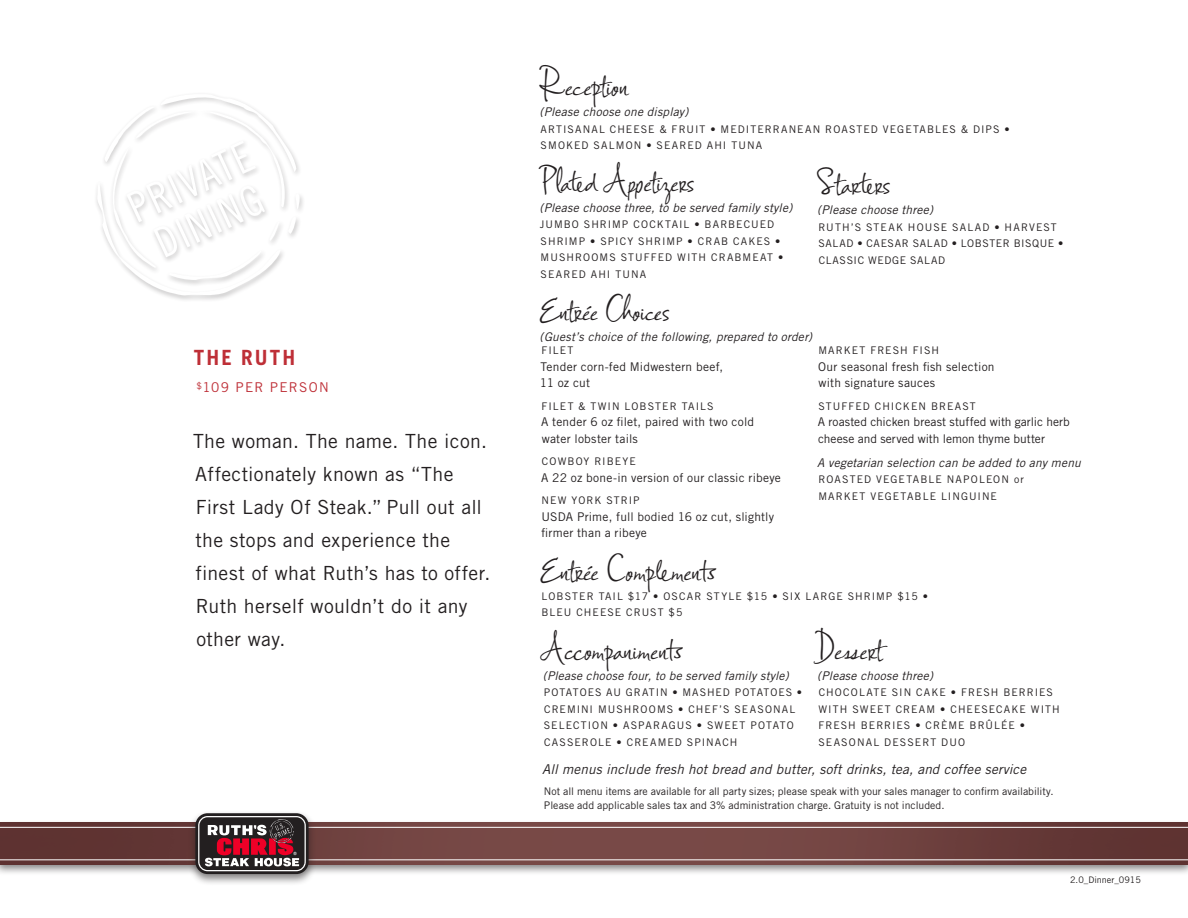
<style>
.page{position:relative;width:1188px;height:918px;background:#fff}
.page>*{position:absolute;margin:0;border:0;box-sizing:border-box;transform-origin:0 0}
.t1{font:42px "Ruths Hand";letter-spacing:-.005em;color:#231f20}
.t2{font:700 21px "Trade Gothic LT Std";letter-spacing:.105em;color:#be2f37}
.t3{font:19.5px/33px "Trade Gothic LT Std";letter-spacing:.02em;color:#231f20}
.t4{font:italic 13.5px "Trade Gothic";letter-spacing:.01em;color:#231f20}
.t5{font:13.5px "Trade Gothic LT Std";letter-spacing:.095em;color:#be2f37}
.t6{font:12px/16.5px "Trade Gothic LT Std";letter-spacing:.015em;color:#231f20}
.t7{font:italic 12px "Trade Gothic";letter-spacing:.02em;color:#231f20}
.t8{font:10.5px/16.5px "Trade Gothic LT Std";letter-spacing:.1em;color:#231f20}
.t9{font:10.5px/13.5px "Trade Gothic LT Std";letter-spacing:.005em;color:#231f20}
.t10{font:10.5px/16.5px "Trade Gothic LT Std";letter-spacing:.065em;color:#231f20}
.t11{font:9px "Trade Gothic LT Std";color:#231f20}
</style>
<div class="page">
<div style="left:0;top:820px;width:1188px;height:56px;background:#231f20;opacity:.55"></div>
<img style="left:0;top:823px;width:1188px;height:41px">
<hr style="left:0;top:859px;width:1188px;height:1px;background:#fff">
<hr style="left:0;top:827px;width:1188px;height:1px;background:#fff">
<div style="left:188px;top:810px;width:128px;height:76px;background:#231f20;opacity:.55"></div>
<svg style="left:195px;top:813px;width:114px;height:61px"></svg>
<svg style="left:198px;top:816px;width:108px;height:55px;background:#714950"></svg>
<svg style="left:96px;top:97px;width:204px;height:201px"></svg>
<h2 class="t2" style="left:194px;top:345px;width:103px">THE RUTH</h2>
<p class="t5" style="left:196px;top:379px;width:134px"><sup>$</sup>109 PER PERSON</p>
<h3 class="t3" style="left:193px;top:424px;width:299px">The woman. The name. The icon.<br>Affectionately known as “The<br>First Lady Of Steak.” Pull out all the stops and experience the finest of what Ruth’s has to offer.<br>Ruth herself wouldn’t do it any other way.</h3>
<h1 class="t1" style="left:539px;top:60px;width:91px">Reception</h1>
<p class="t7" style="left:539px;top:105px;width:150px">(Please choose one display)</p>
<p class="t8" style="left:541px;top:121px;width:471px">ARTISANAL CHEESE &amp; FRUIT • MEDITERRANEAN ROASTED VEGETABLES &amp; DIPS •<br>SMOKED SALMON • SEARED AHI TUNA</p>
<h1 class="t1" style="left:539px;top:155px;width:157px">Plated Appetizers</h1>
<p class="t7" style="left:539px;top:200px;width:254px">(Please choose three, to be served family style)</p>
<p class="t8" style="left:540px;top:216px;width:245px">JUMBO SHRIMP COCKTAIL • BARBECUED<br>SHRIMP • SPICY SHRIMP • CRAB CAKES •<br>MUSHROOMS STUFFED WITH CRABMEAT •<br>SEARED AHI TUNA</p>
<h1 class="t1" style="left:816px;top:158px;width:76px">Starters</h1>
<p class="t7" style="left:817px;top:203px;width:117px">(Please choose three)</p>
<p class="t10" style="left:818px;top:219px;width:247px">RUTH’S STEAK HOUSE SALAD • HARVEST<br>SALAD • CAESAR SALAD • LOBSTER BISQUE •<br>CLASSIC WEDGE SALAD</p>
<h1 class="t1" style="left:539px;top:284px;width:132px">Entrée Choices</h1>
<p class="t7" style="left:539px;top:329px;width:274px">(Guest’s choice of the following, prepared to order)</p>
<p class="t8" style="left:542px;top:342px;width:33px">FILET</p>
<p class="t6" style="left:540px;top:358px;width:185px">Tender corn-fed Midwestern beef,<br>11 oz cut</p>
<p class="t8" style="left:542px;top:398px;width:173px">FILET &amp; TWIN LOBSTER TAILS</p>
<p class="t6" style="left:541px;top:414px;width:215px">A tender 6 oz filet, paired with two cold water lobster tails</p>
<p class="t8" style="left:542px;top:453px;width:96px">COWBOY RIBEYE</p>
<p class="t6" style="left:541px;top:469px;width:241px">A 22 oz bone-in version of our classic ribeye</p>
<p class="t8" style="left:542px;top:492px;width:100px">NEW YORK STRIP</p>
<p class="t6" style="left:541px;top:508px;width:234px">USDA Prime, full bodied 16 oz cut, slightly firmer than a ribeye</p>
<p class="t8" style="left:818px;top:342px;width:122px">MARKET FRESH FISH</p>
<p class="t6" style="left:818px;top:358px;width:178px">Our seasonal fresh fish selection with signature sauces</p>
<p class="t8" style="left:818px;top:398px;width:159px">STUFFED CHICKEN BREAST</p>
<p class="t6" style="left:818px;top:414px;width:253px">A roasted chicken breast stuffed with garlic herb cheese and served with lemon thyme butter</p>
<p class="t7" style="left:817px;top:455px;width:265px">A vegetarian selection can be added to any menu</p>
<p class="t8" style="left:818px;top:471px;width:207px">ROASTED VEGETABLE NAPOLEON or<br>MARKET VEGETABLE LINGUINE</p>
<h1 class="t1" style="left:540px;top:545px;width:180px">Entrée Complements</h1>
<p class="t8" style="left:542px;top:588px;width:388px">LOBSTER TAIL $17 • OSCAR STYLE $15 • SIX LARGE SHRIMP $15 •<br>BLEU CHEESE CRUST $5</p>
<h1 class="t1" style="left:541px;top:623px;width:146px">Accompaniments</h1>
<p class="t7" style="left:543px;top:668px;width:248px">(Please choose four, to be served family style)</p>
<p class="t8" style="left:544px;top:684px;width:260px">POTATOES AU GRATIN • MASHED POTATOES • CREMINI MUSHROOMS • CHEF’S SEASONAL SELECTION • ASPARAGUS • SWEET POTATO CASSEROLE • CREAMED SPINACH</p>
<h1 class="t1" style="left:815px;top:623px;width:69px">Dessert</h1>
<p class="t7" style="left:817px;top:668px;width:117px">(Please choose three)</p>
<p class="t8" style="left:818px;top:684px;width:243px">CHOCOLATE SIN CAKE • FRESH BERRIES<br>WITH SWEET CREAM • CHEESECAKE WITH<br>FRESH BERRIES • CRÈME BRÛLÉE •<br>SEASONAL DESSERT DUO</p>
<p class="t4" style="left:542px;top:761px;width:486px">All menus include fresh hot bread and butter, soft drinks, tea, and coffee service</p>
<p class="t9" style="left:544px;top:785px;width:511px">Not all menu items are available for all party sizes; please speak with your sales manager to confirm availability.<br>Please add applicable sales tax and 3% administration charge. Gratuity is not included.</p>
<p class="t11" style="left:1070px;top:875px;width:72px">2.0_Dinner_0915</p>
</div>
